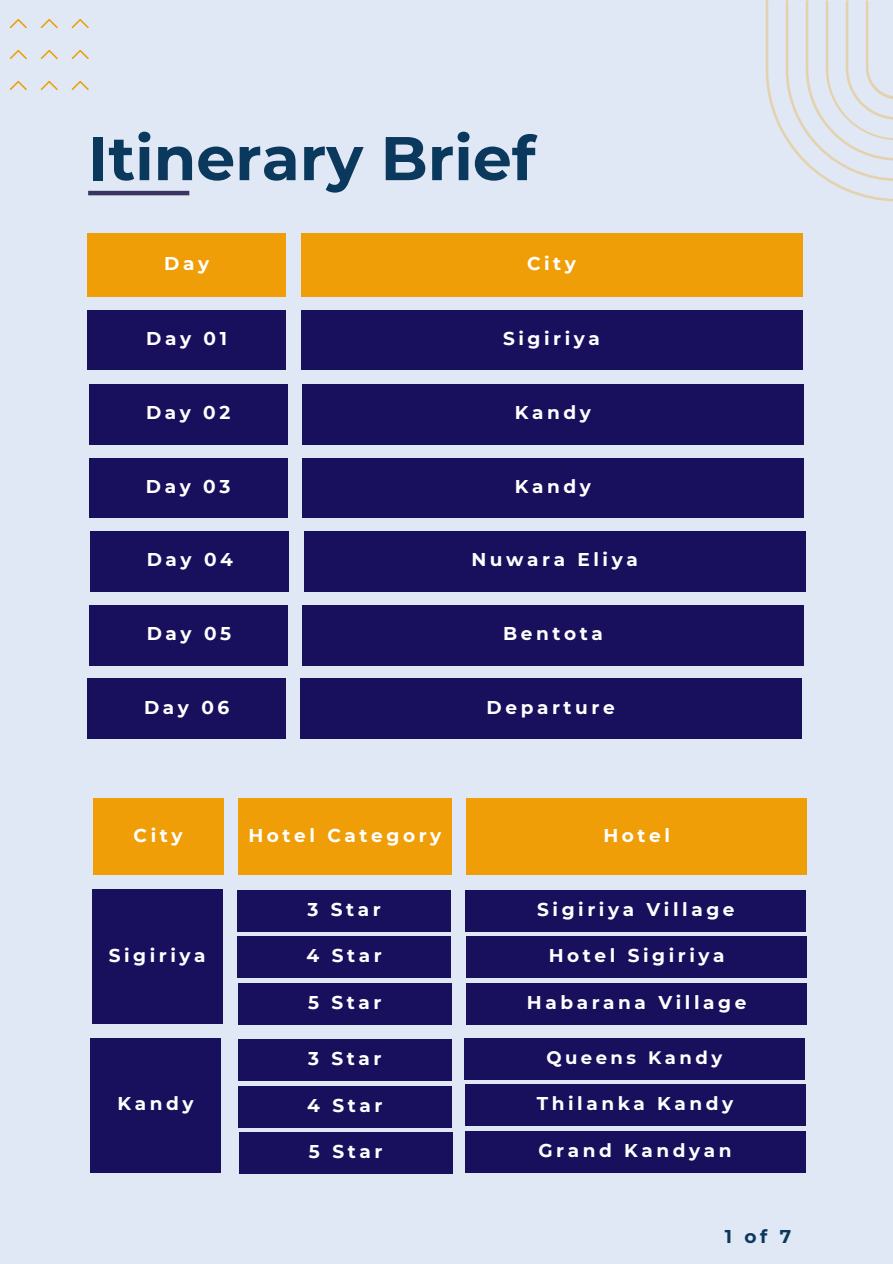
<style>
.page{position:relative;width:893px;height:1264px;background:#fff}
.page>*{position:absolute;margin:0;border:0;box-sizing:border-box;transform-origin:0 0}
.t1{font:700 61.65px "Montserrat";color:#0b385d}
.t2{font:700 18.45px "Montserrat";letter-spacing:.195em;color:#fff}
.t3{font:700 18.45px "Montserrat";color:#0b385d}
.t4{font:700 18px "Montserrat";letter-spacing:.195em;color:#fff}
</style>
<div class="page">
<div style="left:0;top:0;width:892px;height:1263px;background:#dfe8f4"></div>
<div style="left:87px;top:233px;width:199px;height:63px;background:#f09e07"></div>
<div style="left:301px;top:233px;width:501px;height:63px;background:#f09e07"></div>
<div style="left:87px;top:310px;width:199px;height:60px;background:#180f5d"></div>
<div style="left:301px;top:310px;width:501px;height:60px;background:#180f5d"></div>
<div style="left:89px;top:384px;width:198px;height:60px;background:#180f5d"></div>
<div style="left:302px;top:384px;width:501px;height:60px;background:#180f5d"></div>
<div style="left:89px;top:457px;width:198px;height:60px;background:#180f5d"></div>
<div style="left:302px;top:457px;width:501px;height:60px;background:#180f5d"></div>
<div style="left:90px;top:531px;width:199px;height:60px;background:#180f5d"></div>
<div style="left:304px;top:531px;width:501px;height:60px;background:#180f5d"></div>
<div style="left:90px;top:605px;width:198px;height:60px;background:#180f5d"></div>
<div style="left:302px;top:605px;width:501px;height:60px;background:#180f5d"></div>
<hr style="left:88px;top:191px;width:101px;height:4px;background:#393462">
<svg style="left:9px;top:19px;width:18px;height:10px"></svg>
<svg style="left:9px;top:50px;width:18px;height:10px"></svg>
<svg style="left:9px;top:81px;width:18px;height:9px"></svg>
<svg style="left:40px;top:19px;width:18px;height:10px"></svg>
<svg style="left:40px;top:50px;width:18px;height:10px"></svg>
<svg style="left:40px;top:81px;width:18px;height:9px"></svg>
<svg style="left:71px;top:19px;width:18px;height:10px"></svg>
<svg style="left:71px;top:50px;width:18px;height:10px"></svg>
<svg style="left:71px;top:81px;width:18px;height:9px"></svg>
<svg style="left:765px;top:0;width:127px;height:201px"></svg>
<div style="left:93px;top:798px;width:130px;height:77px;background:#f09e07"></div>
<div style="left:238px;top:798px;width:214px;height:77px;background:#f09e07"></div>
<div style="left:466px;top:798px;width:340px;height:77px;background:#f09e07"></div>
<div style="left:92px;top:889px;width:130px;height:135px;background:#180f5d"></div>
<div style="left:237px;top:889px;width:214px;height:42px;background:#180f5d"></div>
<div style="left:465px;top:889px;width:341px;height:42px;background:#180f5d"></div>
<div style="left:466px;top:936px;width:340px;height:41px;background:#180f5d"></div>
<div style="left:466px;top:982px;width:340px;height:42px;background:#180f5d"></div>
<div style="left:90px;top:1038px;width:131px;height:134px;background:#180f5d"></div>
<div style="left:464px;top:1038px;width:340px;height:41px;background:#180f5d"></div>
<div style="left:465px;top:1084px;width:340px;height:42px;background:#180f5d"></div>
<div style="left:465px;top:1131px;width:340px;height:41px;background:#180f5d"></div>
<div style="left:237px;top:936px;width:214px;height:41px;background:#180f5d"></div>
<div style="left:238px;top:982px;width:213px;height:42px;background:#180f5d"></div>
<div style="left:238px;top:1039px;width:213px;height:41px;background:#180f5d"></div>
<div style="left:238px;top:1085px;width:213px;height:42px;background:#180f5d"></div>
<div style="left:239px;top:1132px;width:213px;height:42px;background:#180f5d"></div>
<div style="left:87px;top:678px;width:199px;height:61px;background:#180f5d"></div>
<div style="left:300px;top:678px;width:501px;height:61px;background:#180f5d"></div>
<h1 class="t1" style="left:88px;top:114px;width:449px">Itinerary Brief</h1>
<p class="t2" style="left:164px;top:250px;width:46px">Day</p>
<p class="t2" style="left:527px;top:250px;width:50px">City</p>
<p class="t2" style="left:146px;top:325px;width:82px">Day 01</p>
<p class="t2" style="left:503px;top:325px;width:98px">Sigiriya</p>
<p class="t2" style="left:146px;top:399px;width:86px">Day 02</p>
<p class="t2" style="left:515px;top:399px;width:77px">Kandy</p>
<p class="t2" style="left:146px;top:472px;width:86px">Day 03</p>
<p class="t2" style="left:515px;top:472px;width:77px">Kandy</p>
<p class="t2" style="left:147px;top:546px;width:88px">Day 04</p>
<p class="t2" style="left:471px;top:546px;width:168px">Nuwara Eliya</p>
<p class="t2" style="left:147px;top:620px;width:86px">Day 05</p>
<p class="t2" style="left:503px;top:620px;width:101px">Bentota</p>
<p class="t2" style="left:144px;top:693px;width:87px">Day 06</p>
<p class="t2" style="left:486px;top:693px;width:130px">Departure</p>
<p class="t2" style="left:133px;top:822px;width:50px">City</p>
<p class="t2" style="left:248px;top:822px;width:194px">Hotel Category</p>
<p class="t2" style="left:603px;top:822px;width:68px">Hotel</p>
<p class="t2" style="left:109px;top:941px;width:98px">Sigiriya</p>
<p class="t2" style="left:118px;top:1090px;width:77px">Kandy</p>
<p class="t2" style="left:307px;top:895px;width:75px">3 Star</p>
<p class="t2" style="left:537px;top:895px;width:199px">Sigiriya Village</p>
<p class="t2" style="left:548px;top:942px;width:177px">Hotel Sigiriya</p>
<p class="t2" style="left:527px;top:988px;width:221px">Habarana Village</p>
<p class="t2" style="left:306px;top:942px;width:77px">4 Star</p>
<p class="t2" style="left:308px;top:988px;width:75px">5 Star</p>
<p class="t2" style="left:308px;top:1045px;width:75px">3 Star</p>
<p class="t2" style="left:307px;top:1091px;width:77px">4 Star</p>
<p class="t2" style="left:309px;top:1138px;width:75px">5 Star</p>
<p class="t4" style="left:546px;top:1044px;width:177px">Queens Kandy</p>
<p class="t2" style="left:536px;top:1090px;width:198px">Thilanka Kandy</p>
<p class="t2" style="left:538px;top:1137px;width:195px">Grand Kandyan</p>
<p class="t3" style="left:724px;top:1222px;width:68px">1of7</p>
</div>
